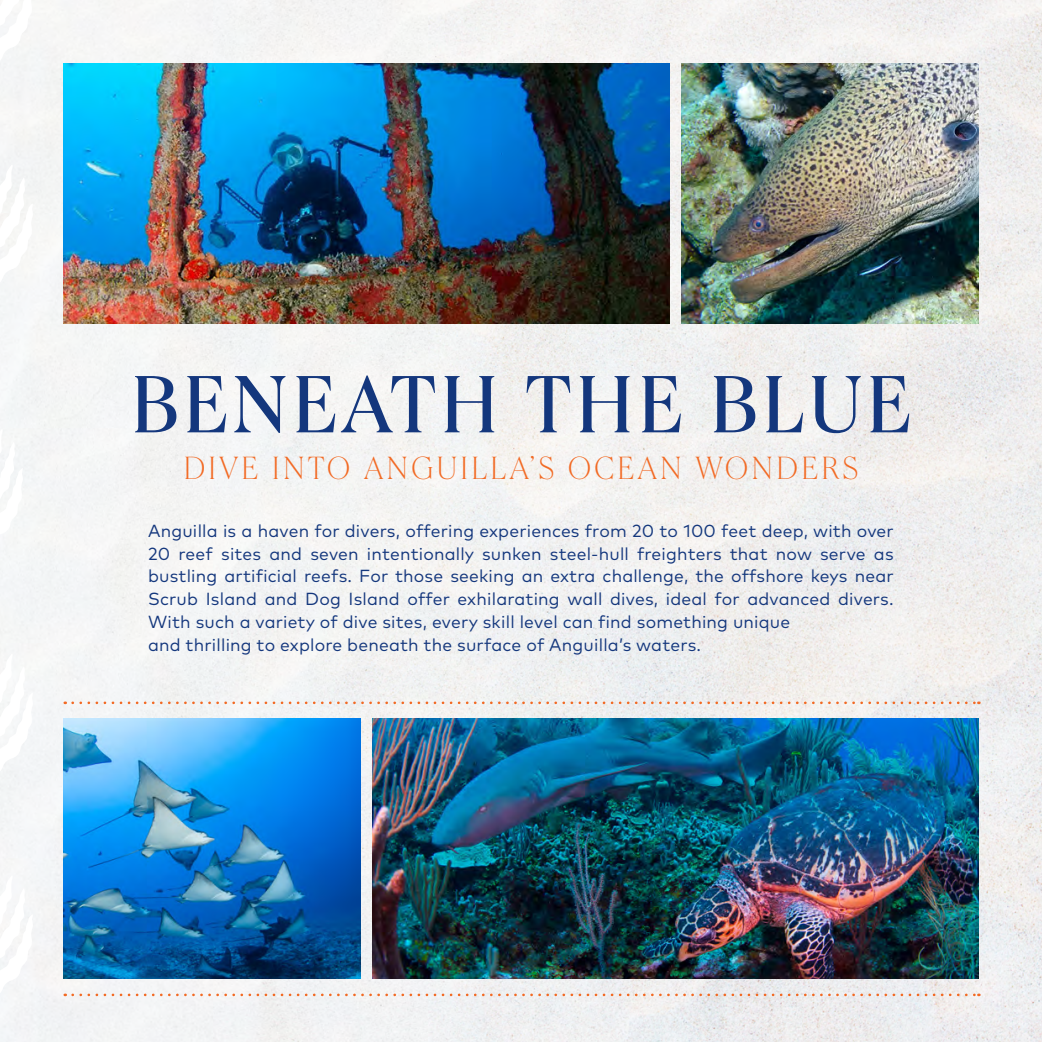
<style>
.page{position:relative;width:1042px;height:1042px;background:#fff}
.page>*{position:absolute;margin:0;border:0;box-sizing:border-box;transform-origin:0 0}
.t1{font:84px "Queens";letter-spacing:.05em;color:#14377d}
.t2{font:100 33.25px "Queens";letter-spacing:.1em;color:#f26a24}
.t3{font:17.5px/22.8px "Mark Pro";letter-spacing:.01em;color:#14377d}
</style>
<div class="page">
<img style="left:1px;top:0;width:1041px;height:1042px">
<img style="left:0;top:0;width:1px;height:1042px">
<svg style="left:73px;top:701px;width:906px;height:3px"></svg>
<svg style="left:73px;top:993px;width:906px;height:3px"></svg>
<img style="left:63px;top:719px;width:297px;height:260px">
<img style="left:372px;top:719px;width:607px;height:260px">
<img style="left:63px;top:63px;width:607px;height:260px">
<img style="left:681px;top:63px;width:298px;height:260px">
<svg style="left:0;top:653px;width:33px;height:190px"></svg>
<svg style="left:0;top:875px;width:33px;height:167px"></svg>
<svg style="left:0;top:0;width:33px;height:133px"></svg>
<svg style="left:0;top:164px;width:33px;height:191px"></svg>
<svg style="left:0;top:428px;width:23px;height:191px"></svg>
<h1 class="t1" style="left:131px;top:350px;width:782px">BENEATH THE BLUE</h1>
<h2 class="t2" style="left:184px;top:447px;width:676px">DIVE INTO ANGUILLA’S OCEAN WONDERS</h2>
<p class="t3" style="left:148px;top:518px;width:747px">Anguilla is a haven for divers, offering experiences from 20 to 100 feet deep, with over 20 reef sites and seven intentionally sunken steel-hull freighters that now serve as bustling artificial reefs. For those seeking an extra challenge, the offshore keys near Scrub Island and Dog Island offer exhilarating wall dives, ideal for advanced divers.<br>With such a variety of dive sites, every skill level can find something unique<br>and thrilling to explore beneath the surface of Anguilla’s waters.</p>
</div>
